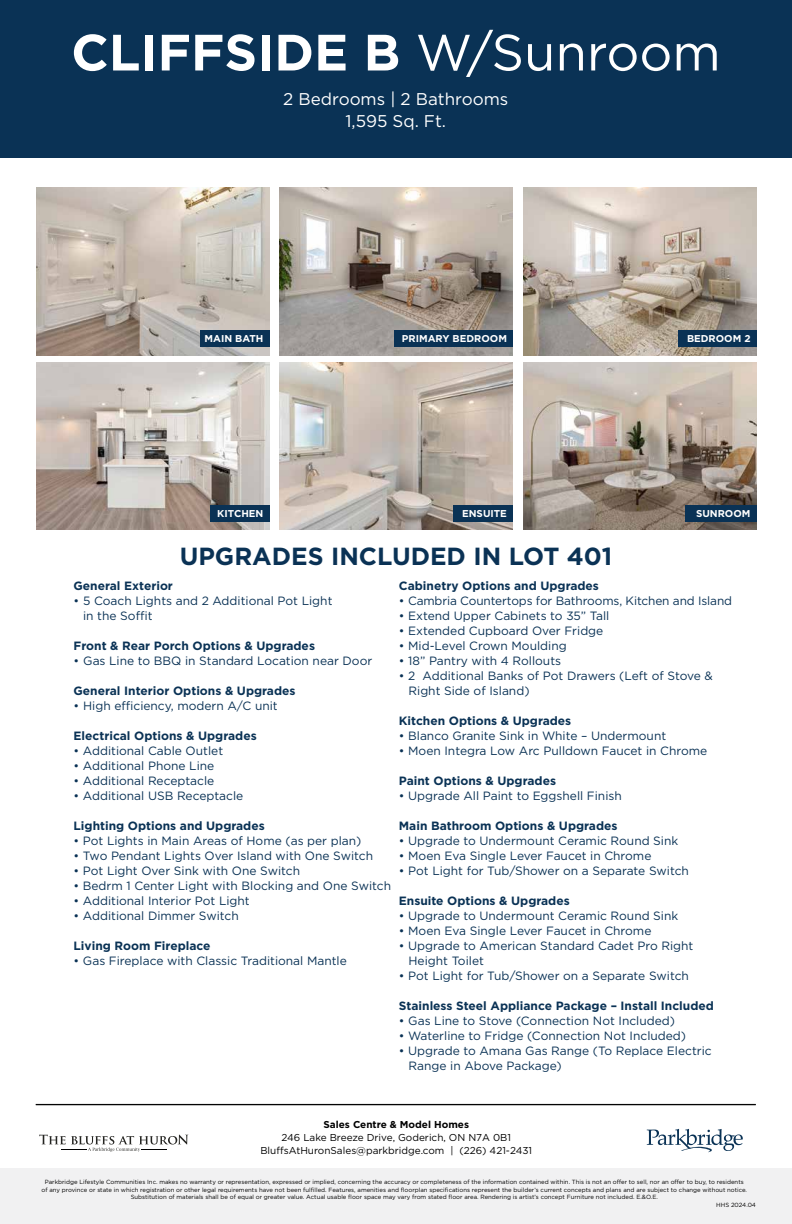
<style>
.page{position:relative;width:792px;height:1224px;background:#fff}
.page>*{position:absolute;margin:0;border:0;box-sizing:border-box;transform-origin:0 0}
.t1{font:700 51px "Gotham";color:#fff}
.t2{font:700 24.8px "Gotham";color:#0a3255}
.t3{font:17px/22.1px "Gotham";color:#fff;text-align:center}
.t4{font:12px/15px "Gotham";color:#0a3255}
.t5{font:700 12px "Gotham";color:#0a3255}
.t6{font:10px/13px "Gotham";color:#000;text-align:center}
.t7{font:700 10px "Gotham";color:#000}
.t8{font:700 9.9px "Gotham";color:#fff}
.t9{font:6px/7.2px "Gotham";color:#000;text-align:center}
.s1{font-weight:400}
</style>
<div class="page">
<div style="left:0;top:1169px;width:792px;height:55px;background:#f1f1f2"></div>
<hr style="left:36px;top:1104px;width:720px;height:1px;background:#000">
<hr style="left:36px;top:1105px;width:720px;height:1px;background:#000">
<div style="left:0;top:0;width:792px;height:158px;background:#0a3255"></div>
<img style="left:523px;top:188px;width:234px;height:167px">
<div style="left:678px;top:331px;width:79px;height:16px;background:#0a3255"></div>
<img style="left:36px;top:188px;width:233px;height:167px">
<div style="left:200px;top:331px;width:69px;height:16px;background:#0a3255"></div>
<img style="left:280px;top:363px;width:233px;height:167px">
<div style="left:454px;top:505px;width:59px;height:16px;background:#0a3255"></div>
<img style="left:523px;top:363px;width:234px;height:167px">
<div style="left:685px;top:505px;width:72px;height:16px;background:#0a3255"></div>
<img style="left:280px;top:188px;width:233px;height:167px">
<div style="left:394px;top:331px;width:119px;height:16px;background:#0a3255"></div>
<img style="left:36px;top:363px;width:233px;height:167px">
<div style="left:210px;top:505px;width:59px;height:16px;background:#0a3255"></div>
<svg style="left:39px;top:1135px;width:149px;height:17px"></svg>
<svg style="left:647px;top:1129px;width:96px;height:23px"></svg>
<h1 class="t1" style="left:71px;top:19px;width:651px">CLIFFSIDE B <span class="s1">W/Sunroom</span></h1>
<h3 class="t3" style="left:283px;top:88px;width:227px">2 Bedrooms | 2 Bathrooms<br>1,595 Sq. Ft.</h3>
<p class="t8" style="left:205px;top:332px;width:60px">MAIN BATH</p>
<p class="t8" style="left:687px;top:332px;width:65px">BEDROOM 2</p>
<p class="t8" style="left:402px;top:332px;width:107px">PRIMARY BEDROOM</p>
<p class="t8" style="left:217px;top:507px;width:48px">KITCHEN</p>
<p class="t8" style="left:462px;top:507px;width:46px">ENSUITE</p>
<p class="t8" style="left:696px;top:507px;width:56px">SUNROOM</p>
<h2 class="t2" style="left:180px;top:540px;width:434px">UPGRADES INCLUDED IN LOT 401</h2>
<p class="t5" style="left:74px;top:577px;width:101px">General Exterior</p>
<p class="t4" style="left:83px;top:593px;width:251px;text-indent:-10px">• 5 Coach Lights and 2 Additional Pot Light in the Soffit</p>
<p class="t5" style="left:74px;top:637px;width:243px">Front &amp; Rear Porch Options &amp; Upgrades</p>
<p class="t4" style="left:74px;top:653px;width:300px">• Gas Line to BBQ in Standard Location near Door</p>
<p class="t5" style="left:74px;top:682px;width:224px">General Interior Options &amp; Upgrades</p>
<p class="t4" style="left:74px;top:698px;width:206px">• High efficiency, modern A/C unit</p>
<p class="t5" style="left:74px;top:727px;width:185px">Electrical Options &amp; Upgrades</p>
<p class="t4" style="left:74px;top:743px;width:151px">• Additional Cable Outlet</p>
<p class="t4" style="left:74px;top:758px;width:142px">• Additional Phone Line</p>
<p class="t4" style="left:74px;top:773px;width:142px">• Additional Receptacle</p>
<p class="t4" style="left:74px;top:788px;width:171px">• Additional USB Receptacle</p>
<p class="t5" style="left:74px;top:817px;width:193px">Lighting Options and Upgrades</p>
<p class="t4" style="left:74px;top:833px;width:289px">• Pot Lights in Main Areas of Home (as per plan)</p>
<p class="t4" style="left:74px;top:848px;width:301px">• Two Pendant Lights Over Island with One Switch</p>
<p class="t4" style="left:74px;top:863px;width:228px">• Pot Light Over Sink with One Switch</p>
<p class="t4" style="left:74px;top:878px;width:319px">• Bedrm 1 Center Light with Blocking and One Switch</p>
<p class="t4" style="left:74px;top:893px;width:178px">• Additional Interior Pot Light</p>
<p class="t4" style="left:74px;top:908px;width:167px">• Additional Dimmer Switch</p>
<p class="t5" style="left:74px;top:937px;width:139px">Living Room Fireplace</p>
<p class="t4" style="left:74px;top:953px;width:275px">• Gas Fireplace with Classic Traditional Mantle</p>
<p class="t5" style="left:399px;top:577px;width:202px">Cabinetry Options and Upgrades</p>
<p class="t4" style="left:399px;top:593px;width:335px">• Cambria Countertops for Bathrooms, Kitchen and Island</p>
<p class="t4" style="left:399px;top:608px;width:212px">• Extend Upper Cabinets to 35” Tall</p>
<p class="t4" style="left:399px;top:623px;width:206px">• Extended Cupboard Over Fridge</p>
<p class="t4" style="left:399px;top:638px;width:169px">• Mid-Level Crown Moulding</p>
<p class="t4" style="left:399px;top:653px;width:164px">• 18” Pantry with 4 Rollouts</p>
<p class="t4" style="left:409px;top:668px;width:306px;text-indent:-10px">• 2 Additional Banks of Pot Drawers (Left of Stove &amp;<br>Right Side of Island)</p>
<p class="t5" style="left:399px;top:712px;width:174px">Kitchen Options &amp; Upgrades</p>
<p class="t4" style="left:399px;top:728px;width:269px">• Blanco Granite Sink in White – Undermount</p>
<p class="t4" style="left:399px;top:743px;width:310px">• Moen Integra Low Arc Pulldown Faucet in Chrome</p>
<p class="t5" style="left:399px;top:772px;width:159px">Paint Options &amp; Upgrades</p>
<p class="t4" style="left:399px;top:788px;width:224px">• Upgrade All Paint to Eggshell Finish</p>
<p class="t5" style="left:399px;top:817px;width:220px">Main Bathroom Options &amp; Upgrades</p>
<p class="t4" style="left:399px;top:833px;width:281px">• Upgrade to Undermount Ceramic Round Sink</p>
<p class="t4" style="left:399px;top:848px;width:254px">• Moen Eva Single Lever Faucet in Chrome</p>
<p class="t4" style="left:399px;top:863px;width:292px">• Pot Light for Tub/Shower on a Separate Switch</p>
<p class="t5" style="left:399px;top:892px;width:172px">Ensuite Options &amp; Upgrades</p>
<p class="t4" style="left:399px;top:908px;width:281px">• Upgrade to Undermount Ceramic Round Sink</p>
<p class="t4" style="left:399px;top:923px;width:254px">• Moen Eva Single Lever Faucet in Chrome</p>
<p class="t4" style="left:409px;top:938px;width:286px;text-indent:-10px">• Upgrade to American Standard Cadet Pro Right<br>Height Toilet</p>
<p class="t4" style="left:399px;top:968px;width:292px">• Pot Light for Tub/Shower on a Separate Switch</p>
<p class="t5" style="left:399px;top:997px;width:317px">Stainless Steel Appliance Package – Install Included</p>
<p class="t4" style="left:399px;top:1013px;width:278px">• Gas Line to Stove (Connection Not Included)</p>
<p class="t4" style="left:399px;top:1028px;width:289px">• Waterline to Fridge (Connection Not Included)</p>
<p class="t4" style="left:409px;top:1043px;width:305px;text-indent:-10px">• Upgrade to Amana Gas Range (To Replace Electric<br>Range in Above Package)</p>
<p class="t7" style="left:324px;top:1118px;width:147px">Sales Centre &amp; Model Homes</p>
<p class="t6" style="left:260px;top:1130px;width:273px">246 Lake Breeze Drive, Goderich, ON N7A 0B1<br>BluffsAtHuronSales@parkbridge.com | (226) 421-2431</p>
<p class="t9" style="left:42px;top:1178px;width:707px">Parkbridge Lifestyle Communities Inc. makes no warranty or representation, expressed or implied, concerning the accuracy or completeness of the information contained within. This is not an offer to sell, nor an offer to buy, to residents of any province or state in which registration or other legal requirements have not been fulfilled. Features, amenities and floorplan specifications represent the builder’s current concepts and plans and are subject to change without notice.<br>Substitution of materials shall be of equal or greater value. Actual usable floor space may vary from stated floor area. Rendering is artist’s concept Furniture not included. E.&amp;O.E.</p>
<p class="t9" style="left:716px;top:1201px;width:41px">HHS 2024.04</p>
</div>
